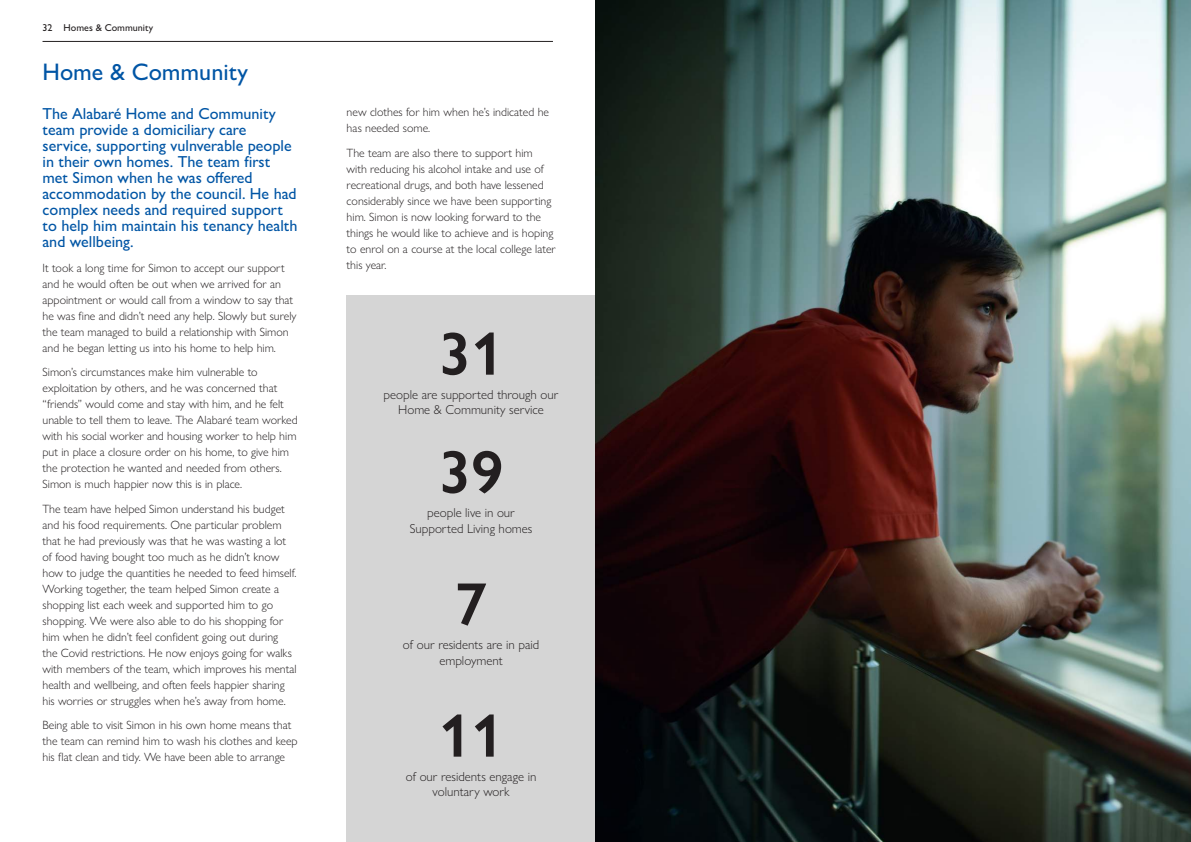
<style>
.page{position:relative;width:1191px;height:842px;background:#fff}
.page>*{position:absolute;margin:0;border:0;box-sizing:border-box;transform-origin:0 0}
.t1{font:600 61px "Gill Sans Nova";color:#231f20}
.t2{font:500 24px "Gill Sans Nova";color:#0155a5}
.t3{font:500 16px/16px "Gill Sans Nova";color:#0155a5}
.t4{font:300 13px/15.6px "Gill Sans Nova";color:#231f20;text-align:center}
.t5{font:300 12px/16px "Gill Sans Nova";color:#231f20}
.t6{font:500 10px "Gill Sans Nova";color:#231f20}
</style>
<div class="page">
<div style="left:347px;top:296px;width:311px;height:546px;background:#d5d5d5"></div>
<img style="left:595px;top:0;width:596px;height:842px">
<hr style="left:43px;top:41px;width:510px;height:1px;background:#231f20">
<p class="t6" style="left:43px;top:21px;width:112px">32 Homes &amp; Community</p>
<h2 class="t2" style="left:43px;top:57px;width:207px">Home &amp; Community</h2>
<p class="t3" style="left:43px;top:106px;width:256px">The Alabaré Home and Community team provide a domiciliary care service, supporting vulnverable people in their own homes. The team first met Simon when he was offered accommodation by the council. He had complex needs and required support to help him maintain his tenancy health and wellbeing.</p>
<p class="t5" style="left:43px;top:260px;width:255px">It took a long time for Simon to accept our support and he would often be out when we arrived for an appointment or would call from a window to say that he was fine and didn’t need any help. Slowly but surely the team managed to build a relationship with Simon and he began letting us into his home to help him.</p>
<p class="t5" style="left:43px;top:364px;width:257px">Simon’s circumstances make him vulnerable to exploitation by others, and he was concerned that “friends” would come and stay with him, and he felt unable to tell them to leave. The Alabaré team worked with his social worker and housing worker to help him put in place a closure order on his home, to give him the protection he wanted and needed from others.<br>Simon is much happier now this is in place.</p>
<p class="t5" style="left:43px;top:501px;width:256px">The team have helped Simon understand his budget and his food requirements. One particular problem that he had previously was that he was wasting a lot of food having bought too much as he didn’t know how to judge the quantities he needed to feed himself.<br>Working together, the team helped Simon create a shopping list each week and supported him to go shopping. We were also able to do his shopping for him when he didn’t feel confident going out during<br>the Covid restrictions. He now enjoys going for walks with members of the team, which improves his mental health and wellbeing, and often feels happier sharing his worries or struggles when he’s away from home.</p>
<p class="t5" style="left:43px;top:717px;width:257px">Being able to visit Simon in his own home means that the team can remind him to wash his clothes and keep his flat clean and tidy. We have been able to arrange</p>
<p class="t5" style="left:347px;top:104px;width:204px">new clothes for him when he’s indicated he has needed some.</p>
<p class="t5" style="left:347px;top:145px;width:211px">The team are also there to support him with reducing his alcohol intake and use of recreational drugs, and both have lessened considerably since we have been supporting him. Simon is now looking forward to the things he would like to achieve and is hoping to enrol on a course at the local college later this year.</p>
<h1 class="t1" style="left:439px;top:316px;width:66px">31</h1>
<p class="t4" style="left:383px;top:386px;width:176px">people are supported through our<br>Home &amp; Community service</p>
<h1 class="t1" style="left:439px;top:435px;width:66px">39</h1>
<p class="t4" style="left:410px;top:505px;width:124px">people live in our<br>Supported Living homes</p>
<h1 class="t1" style="left:455px;top:567px;width:34px">7</h1>
<p class="t4" style="left:403px;top:637px;width:138px">of our residents are in paid employment</p>
<h1 class="t1" style="left:439px;top:698px;width:66px">11</h1>
<p class="t4" style="left:406px;top:768px;width:132px">of our residents engage in voluntary work</p>
</div>
